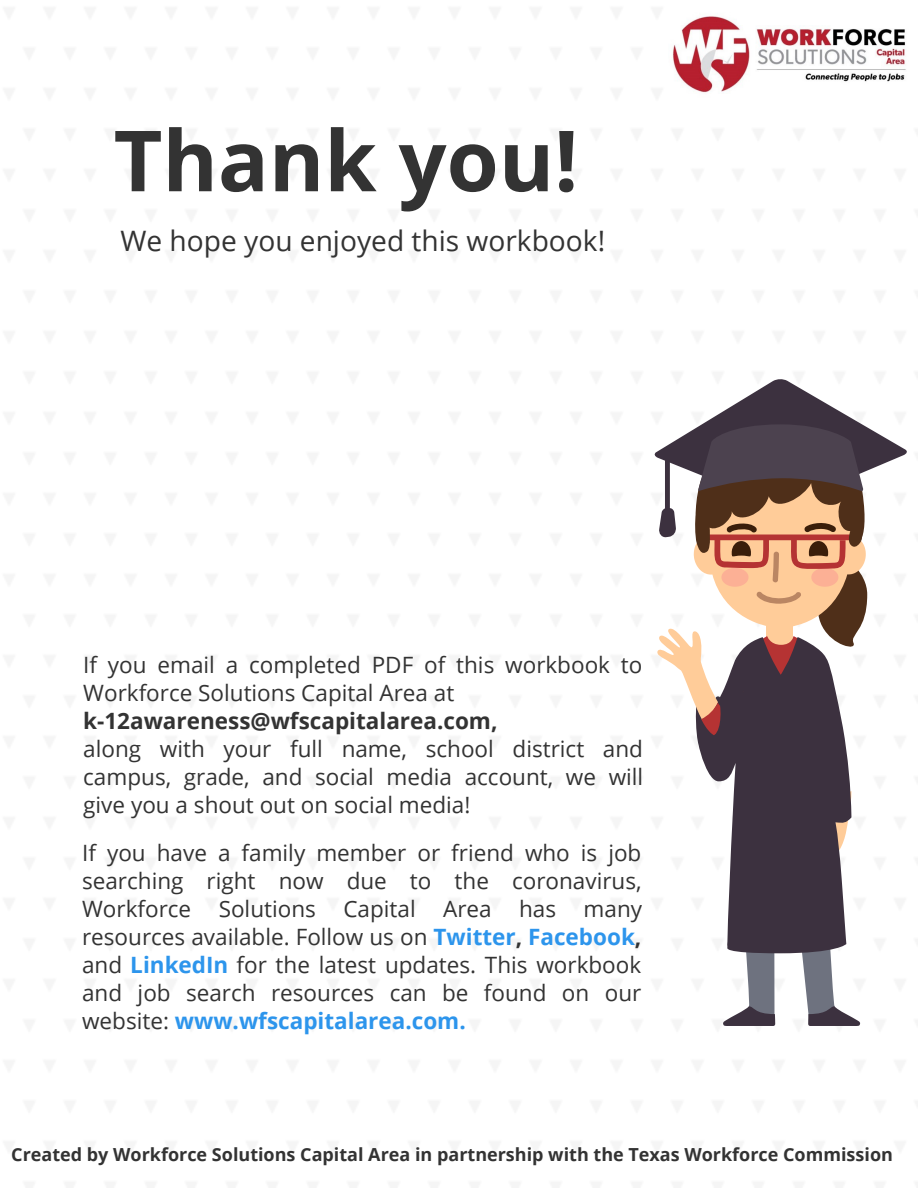
<style>
.page{position:relative;width:918px;height:1188px;background:#fff}
.page>*{position:absolute;margin:0;border:0;box-sizing:border-box;transform-origin:0 0}
.t1{font:700 84.3px "Open Sans";color:#333}
.t2{font:28.2px "Open Sans";color:#333}
.t3{font:22.5px/28.2px "Open Sans";color:#333;text-align:justify}
.t4{font:700 22.5px "Open Sans";color:#333}
.t5{font:700 18px "Open Sans";color:#333}
.s1{font-weight:700;color:#2d95ec}
.s2{font-weight:700}
</style>
<div class="page">
<img style="left:672px;top:16px;width:234px;height:77px">
<svg style="left:655px;top:379px;width:252px;height:90px"></svg>
<svg style="left:656px;top:424px;width:215px;height:602px"></svg>
<h1 class="t1" style="left:114px;top:101px;width:466px">Thank you!</h1>
<p class="t2" style="left:120px;top:221px;width:486px">We hope you enjoyed this workbook!</p>
<p class="t3" style="left:83px;top:650px;width:561px">If you email a completed PDF of this workbook to<br>Workforce Solutions Capital Area at</p>
<p class="t4" style="left:83px;top:705px;width:416px">k-12awareness@wfscapitalarea.com,</p>
<p class="t3" style="left:83px;top:734px;width:562px">along with your full name, school district and campus, grade, and social media account, we will give you a shout out on social media!</p>
<p class="t3" style="left:82px;top:838px;width:562px">If you have a family member or friend who is job searching right now due to the coronavirus, Workforce Solutions Capital Area has many resources available. Follow us on <span class="s1">Twitter</span><span class="s2">,</span> <span class="s1">Facebook</span><span class="s2">, </span>and <span class="s1">LinkedIn</span> for the latest updates. This workbook and job search resources can be found on our website: <span class="s1">www.wfscapitalarea.com.</span></p>
<p class="t5" style="left:11px;top:1142px;width:883px">Created by Workforce Solutions Capital Area in partnership with the Texas Workforce Commission</p>
</div>
